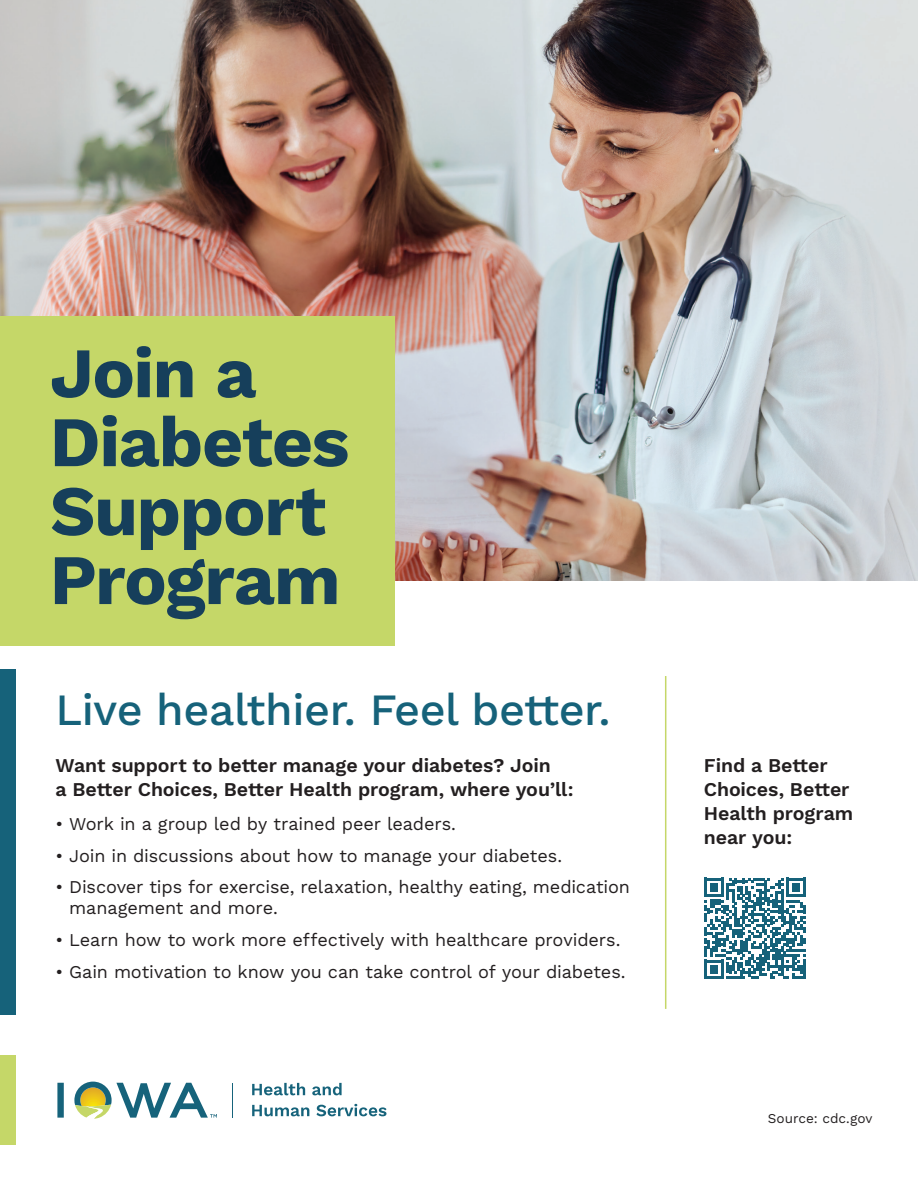
<style>
.page{position:relative;width:918px;height:1188px;background:#fff}
.page>*{position:absolute;margin:0;border:0;box-sizing:border-box;transform-origin:0 0}
.t1{font:700 70.95px/69px "Work Sans";letter-spacing:-.02em;color:#163f5b}
.t2{font:500 44.7px "Work Sans";letter-spacing:-.01em;color:#16627a}
.t3{font:600 19.5px/24px "Work Sans";letter-spacing:-.005em;color:#231f20}
.t4{font:18px/21px "Work Sans";letter-spacing:-.01em;color:#231f20}
.t5{font:13.5px "Work Sans";color:#231f20}
</style>
<div class="page">
<img style="left:0;top:0;width:918px;height:580px">
<svg style="left:704px;top:878px;width:101px;height:101px"></svg>
<div style="left:0;top:1055px;width:15px;height:89px;background:#c5d768"></div>
<svg style="left:57px;top:1083px;width:7px;height:35px"></svg>
<svg style="left:74px;top:1082px;width:143px;height:37px"></svg>
<hr style="left:232px;top:1083px;width:1px;height:35px;background:#16637b">
<svg style="left:252px;top:1083px;width:53px;height:12px"></svg>
<svg style="left:312px;top:1083px;width:30px;height:12px"></svg>
<svg style="left:252px;top:1105px;width:57px;height:11px"></svg>
<svg style="left:316px;top:1104px;width:71px;height:12px"></svg>
<hr style="left:665px;top:676px;width:1px;height:333px;background:#c5d768">
<div style="left:0;top:317px;width:395px;height:329px;background:#c5d768"></div>
<div style="left:0;top:669px;width:15px;height:346px;background:#16627a"></div>
<p class="t1" style="left:50px;top:342px;width:301px">Join a<br>Diabetes<br>Support<br>Program</p>
<p class="t2" style="left:56px;top:683px;width:557px">Live healthier. Feel better.</p>
<p class="t3" style="left:56px;top:754px;width:520px">Want support to better manage your diabetes? Join<br>a Better Choices, Better Health program, where you’ll:</p>
<p class="t4" style="left:56px;top:814px;width:402px">• Work in a group led by trained peer leaders.</p>
<p class="t4" style="left:56px;top:846px;width:508px">• Join in discussions about how to manage your diabetes.</p>
<p class="t4" style="left:69px;top:877px;width:562px;text-indent:-14px">• Discover tips for exercise, relaxation, healthy eating, medication management and more.</p>
<p class="t4" style="left:56px;top:930px;width:566px">• Learn how to work more effectively with healthcare providers.</p>
<p class="t4" style="left:56px;top:962px;width:572px">• Gain motivation to know you can take control of your diabetes.</p>
<p class="t3" style="left:704px;top:754px;width:151px">Find a Better<br>Choices, Better<br>Health program near you:</p>
<p class="t5" style="left:768px;top:1110px;width:106px">Source: cdc.gov</p>
</div>
